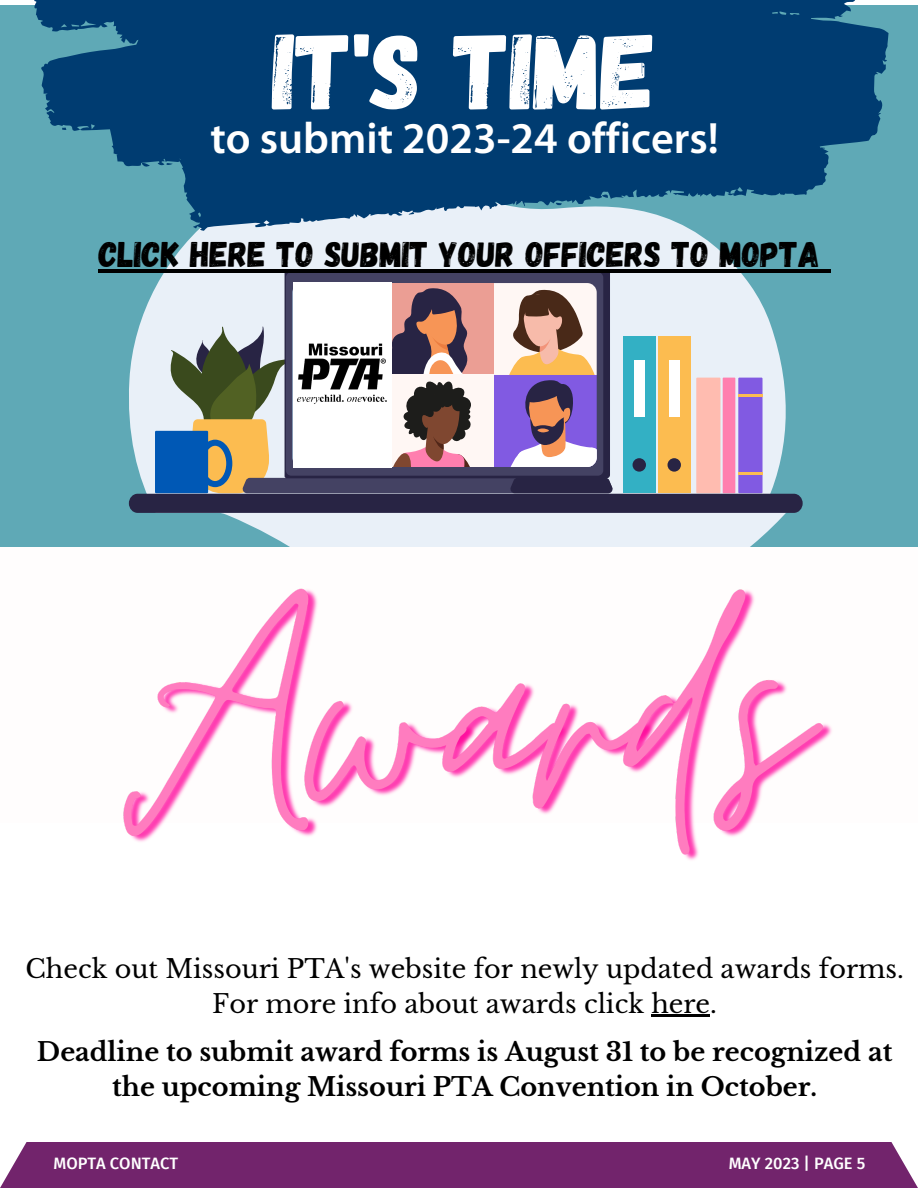
<style>
.page{position:relative;width:918px;height:1188px;background:#fff}
.page>*{position:absolute;margin:0;border:0;box-sizing:border-box;transform-origin:0 0}
.t1{font:107.1px "Gagalin";color:#fff}
.t2{font:600 44.1px "Myriad Pro";color:#fff}
.t3{font:35.7px "Gagalin";color:#000}
.t4{font:700 25.5px/35.2px "Libre Baskerville";color:#000;text-align:center}
.t5{font:25.5px "Libre Baskerville";color:#000}
.t6{font:500 16.5px "Fira Sans";color:#fff}
</style>
<div class="page">
<div style="left:0;top:1142px;width:918px;height:46px;background:#72246c"></div>
<svg style="left:0;top:5px;width:918px;height:542px;background:#317494"></svg>
<svg style="left:126px;top:128px;width:668px;height:367px;background:#779eb7"></svg>
<div style="left:467px;top:109px;width:93px;height:93px;background:#003c71;border-radius:50%"></div>
<div style="left:286px;top:272px;width:317px;height:204px;background:#444263;border-radius:5px"></div>
<svg style="left:155px;top:283px;width:458px;height:210px;background:#9a8c95"></svg>
<div style="left:696px;top:378px;width:24px;height:115px;background:#ffbcb0"></div>
<div style="left:723px;top:378px;width:12px;height:115px;background:#ff7faf"></div>
<div style="left:658px;top:336px;width:33px;height:157px;background:#fcbc50"></div>
<div style="left:669px;top:360px;width:10px;height:57px;background:#fff"></div>
<div style="left:668px;top:458px;width:13px;height:14px;background:#282444;border-radius:50%"></div>
<div style="left:623px;top:336px;width:33px;height:157px;background:#33b0c4"></div>
<div style="left:634px;top:360px;width:10px;height:57px;background:#fff"></div>
<div style="left:633px;top:458px;width:13px;height:14px;background:#282444;border-radius:50%"></div>
<div style="left:738px;top:378px;width:25px;height:115px;background:#815ae2"></div>
<hr style="left:738px;top:394px;width:25px;height:3px;background:#fcbc50">
<hr style="left:738px;top:472px;width:25px;height:3px;background:#fcbc50">
<div style="left:129px;top:494px;width:674px;height:19px;background:#282444;border-radius:9px"></div>
<div style="left:293px;top:283px;width:98px;height:185px;background:#fff"></div>
<img style="left:290px;top:322px;width:104px;height:105px">
<hr style="left:99px;top:270px;width:721px;height:3px;background:#000">
<svg style="left:820px;top:270px;width:11px;height:3px"></svg>
<img style="left:118px;top:495px;width:723px;height:365px">
<hr style="left:651px;top:1015px;width:59px;height:2px;background:#000">
<p class="t1" style="left:273px;top:2px;width:385px">IT'S TIME</p>
<p class="t2" style="left:210px;top:120px;width:510px">to submit 2023-24 officers!</p>
<p class="t3" style="left:99px;top:231px;width:723px">CLICK HERE TO SUBMIT YOUR OFFICERS TO MOPTA</p>
<p class="t5" style="left:25px;top:953px;width:880px">Check out Missouri PTA's website for newly updated awards forms.</p>
<p class="t5" style="left:212px;top:989px;width:506px">For more info about awards click here.</p>
<p class="t4" style="left:37px;top:1034px;width:857px">Deadline to submit award forms is August 31 to be recognized at the upcoming Missouri PTA Convention in October.</p>
<p class="t6" style="left:53px;top:1154px;width:126px">MOPTA CONTACT</p>
<p class="t6" style="left:729px;top:1154px;width:138px">MAY 2023 | PAGE 5</p>
</div>
